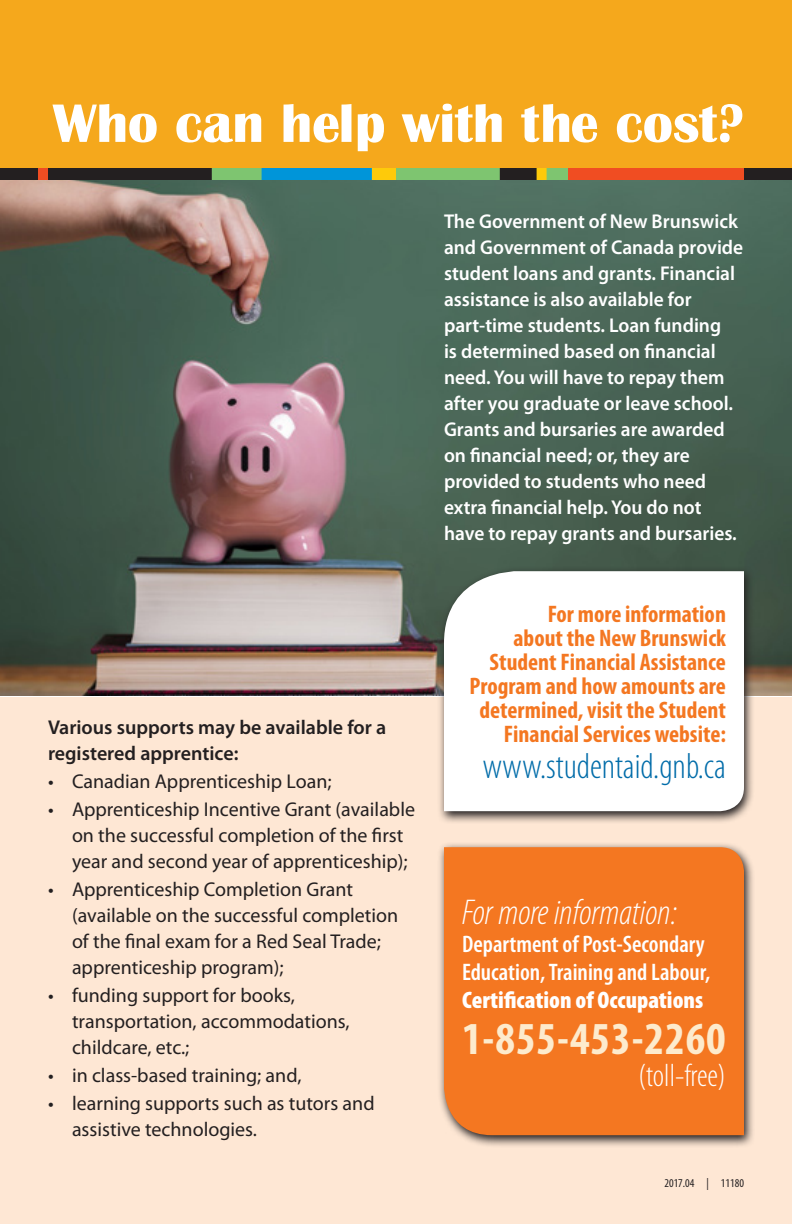
<style>
.page{position:relative;width:792px;height:1224px;background:#fff}
.page>*{position:absolute;margin:0;border:0;box-sizing:border-box;transform-origin:0 0}
.head1{font:700 56px "Britannic";color:#fff}
.text{font:700 condensed 46px "Myriad Pro";letter-spacing:.02em;color:#fdebcd}
.text-2{font:300 condensed 36px "Myriad Pro";color:#006ca9}
.text__b4_bullet{font:italic 300 condensed 36px "Myriad Pro";color:#fff}
.text-3{font:300 condensed 32px "Myriad Pro";color:#fff}
.text-4{font:700 condensed 24px/24px "Myriad Pro";color:#f47721;text-align:right}
.text-5{font:600 condensed 24px/28px "Myriad Pro";color:#fff}
.t1{font:20px/26px "Myriad Pro";color:#231f20}
.text-6{font:600 20px/26px "Myriad Pro";color:#fff}
.text__b4_bullet-2{font:600 20px/26px "Myriad Pro";color:#231f20}
.text__b4_bullet-3{font:condensed 12px "Myriad Pro";color:#231f20}
.s1{font-weight:900}
</style>
<div class="page">
<div style="left:0;top:697px;width:792px;height:527px;background:#fee7d4"></div>
<div style="left:0;top:0;width:792px;height:174px;background:#f5a81c"></div>
<img style="left:0;top:180px;width:792px;height:516px">
<div style="left:0;top:168px;width:792px;height:12px;background:#231f20"></div>
<div style="left:564px;top:168px;width:180px;height:12px;background:#f04d22"></div>
<div style="left:38px;top:168px;width:10px;height:12px;background:#f04d22"></div>
<div style="left:212px;top:168px;width:288px;height:12px;background:#7ec570"></div>
<div style="left:544px;top:168px;width:24px;height:12px;background:#7ec570"></div>
<div style="left:262px;top:168px;width:110px;height:12px;background:#0095d9"></div>
<div style="left:372px;top:168px;width:24px;height:12px;background:#feca0a"></div>
<div style="left:537px;top:168px;width:10px;height:12px;background:#feca0a"></div>
<svg style="left:439px;top:844px;width:314px;height:302px"></svg>
<div style="left:444px;top:847px;width:300px;height:288px;background:#f47721"></div>
<svg style="left:438px;top:566px;width:317px;height:256px;background:#888376"></svg>
<svg style="left:444px;top:571px;width:300px;height:240px"></svg>
<p class="head1" style="left:53px;top:92px;width:693px">Who can help with the cost?</p>
<p class="text__b4_bullet-2" style="left:48px;top:714px;width:340px">Various supports may be available for a registered apprentice:</p>
<p class="t1" style="left:48px;top:768px;width:285px">• Canadian Apprenticeship Loan;</p>
<p class="t1" style="left:72px;top:796px;width:345px;text-indent:-24px">• Apprenticeship Incentive Grant (available on the successful completion of the first year and second year of apprenticeship);</p>
<p class="t1" style="left:72px;top:876px;width:328px;text-indent:-24px">• Apprenticeship Completion Grant (available on the successful completion of the final exam for a Red Seal Trade; apprenticeship program);</p>
<p class="t1" style="left:72px;top:982px;width:279px;text-indent:-24px">• funding support for books, transportation, accommodations, childcare, etc.;</p>
<p class="t1" style="left:48px;top:1062px;width:255px">• in class-based training; and,</p>
<p class="t1" style="left:72px;top:1090px;width:304px;text-indent:-24px">• learning supports such as tutors and assistive technologies.</p>
<p class="text-6" style="left:444px;top:208px;width:301px">The Government of New Brunswick and Government of Canada provide student loans and grants. Financial assistance is also available for part-time students. Loan funding<br>is determined based on financial need. You will have to repay them after you graduate or leave school.<br>Grants and bursaries are awarded on financial need; or, they are provided to students who need extra financial help. You do not have to repay grants and bursaries.</p>
<p class="text-4" style="left:469px;top:602px;width:258px">For more information<br>about the New Brunswick<br>Student Financial Assistance<br>Program and how amounts are determined, visit the Student<br>Financial Services website:</p>
<p class="text-2" style="left:483px;top:745px;width:245px">www.studentaid.gnb.ca</p>
<p class="text__b4_bullet" style="left:462px;top:891px;width:216px">For more information:</p>
<p class="text-5" style="left:462px;top:929px;width:250px">Department of Post-Secondary<br>Education, Training and Labour,<br><span class="s1">Certification of Occupations</span></p>
<p class="text" style="left:462px;top:1010px;width:265px">1-855-453-2260</p>
<p class="text-3" style="left:638px;top:1056px;width:89px">(toll-free)</p>
<p class="text__b4_bullet-3" style="left:664px;top:1176px;width:81px">2017.04 | 11180</p>
</div>
